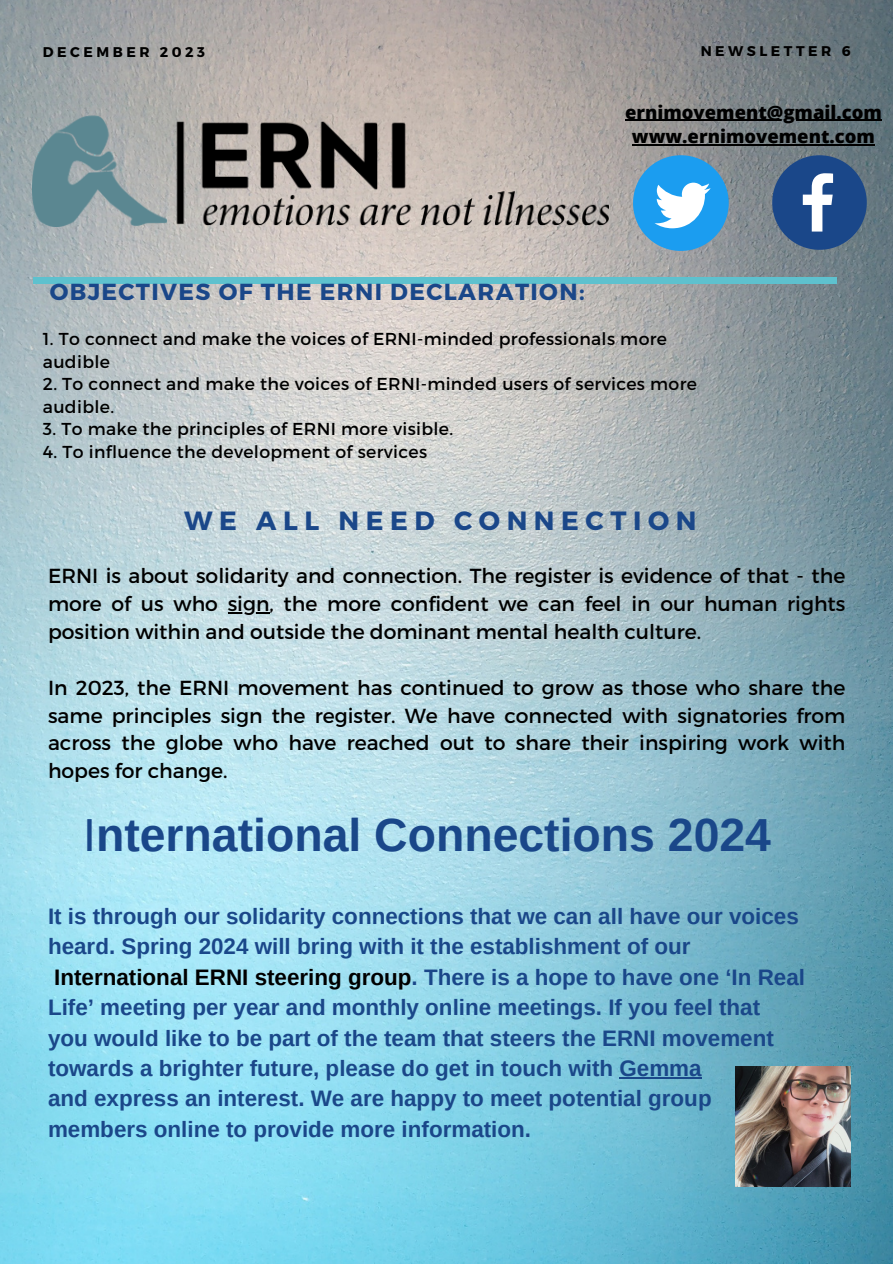
<style>
.page{position:relative;width:893px;height:1264px;background:#fff}
.page>*{position:absolute;margin:0;border:0;box-sizing:border-box;transform-origin:0 0}
.t1{font:700 46.35px "Arimo";color:#1a4789}
.t2{font:700 26.4px "Montserrat";letter-spacing:.25em;color:#1a4789}
.t3{font:700 23.25px "Montserrat";letter-spacing:.06em;color:#1a4789}
.t4{font:700 22.35px/30.3px "Arimo";color:#1a4789}
.t5{font:20.4px/27.8px "Montserrat";color:#000;text-align:justify}
.t6{font:800 18.45px "Open Sans";color:#000}
.t7{font:17.25px/22.5px "Montserrat";letter-spacing:.02em;color:#000}
.t8{font:700 14.1px "Montserrat";letter-spacing:.25em;color:#000}
.s1{font-weight:400}
.s2{color:#000}
</style>
<div class="page">
<img style="left:0;top:0;width:892px;height:1263px">
<div style="left:33px;top:277px;width:803px;height:6px;background:#5ec1ce"></div>
<svg style="left:772px;top:155px;width:94px;height:95px;background:#446594"></svg>
<svg style="left:633px;top:155px;width:95px;height:96px"></svg>
<img style="left:33px;top:116px;width:575px;height:110px">
<hr style="left:625px;top:120px;width:256px;height:1px;background:#000">
<hr style="left:632px;top:144px;width:242px;height:2px;background:#000">
<hr style="left:228px;top:612px;width:41px;height:1px;background:#000">
<hr style="left:619px;top:1077px;width:82px;height:1px;background:#1a4789">
<img style="left:735px;top:1066px;width:115px;height:120px">
<p class="t8" style="left:43px;top:43px;width:164px">DECEMBER 2023</p>
<p class="t8" style="left:700px;top:42px;width:151px">NEWSLETTER 6</p>
<p class="t6" style="left:625px;top:99px;width:258px">ernimovement@gmail.com</p>
<p class="t6" style="left:632px;top:124px;width:244px">www.ernimovement.com</p>
<p class="t3" style="left:50px;top:276px;width:536px">OBJECTIVES OF THE ERNI DECLARATION:</p>
<p class="t7" style="left:43px;top:327px;width:625px">1. To connect and make the voices of ERNI-minded professionals more audible</p>
<p class="t7" style="left:43px;top:372px;width:655px">2. To connect and make the voices of ERNI-minded users of services more audible.</p>
<p class="t7" style="left:43px;top:417px;width:412px">3. To make the principles of ERNI more visible.</p>
<p class="t7" style="left:43px;top:439px;width:386px">4. To influence the development of services</p>
<p class="t2" style="left:184px;top:503px;width:514px">WE ALL NEED CONNECTION</p>
<p class="t5" style="left:48px;top:561px;width:798px">ERNI is about solidarity and connection. The register is evidence of that - the more of us who sign, the more confident we can feel in our human rights position within and outside the dominant mental health culture.</p>
<p class="t5" style="left:48px;top:672px;width:798px">In 2023, the ERNI movement has continued to grow as those who share the same principles sign the register. We have connected with signatories from across the globe who have reached out to share their inspiring work with hopes for change.</p>
<p class="t1" style="left:83px;top:809px;width:689px"><span class="s1">I</span>nternational Connections 2024</p>
<p class="t4" style="left:48px;top:901px;width:758px">It is through our solidarity connections that we can all have our voices heard. Spring 2024 will bring with it the establishment of our <span class="s2">International ERNI steering group</span>. There is a hope to have one ‘In Real Life’ meeting per year and monthly online meetings. If you feel that you would like to be part of the team that steers the ERNI movement towards a brighter future, please do get in touch with Gemma</p>
<p class="t4" style="left:48px;top:1083px;width:665px">and express an interest. We are happy to meet potential group members online to provide more information.</p>
</div>
